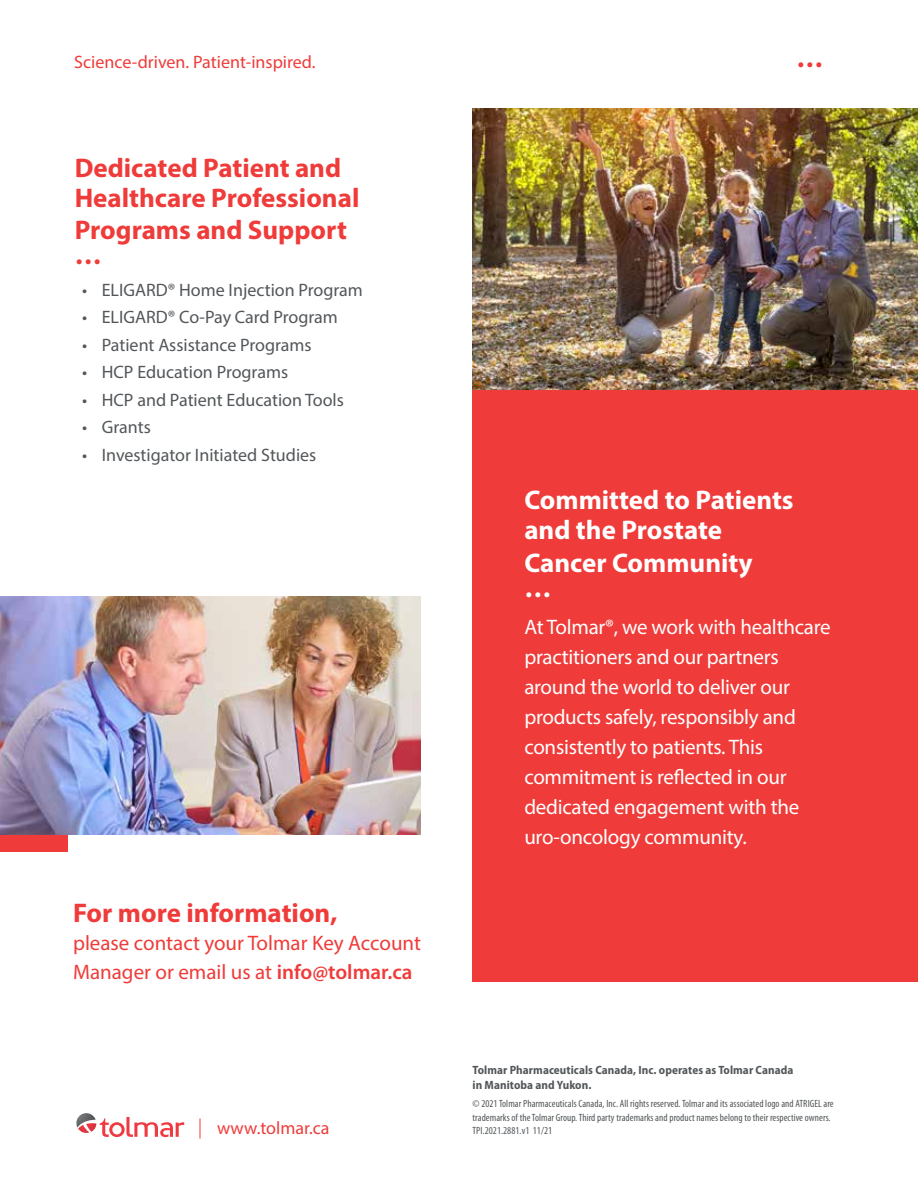
<style>
.page{position:relative;width:918px;height:1188px;background:#fff}
.page>*{position:absolute;margin:0;border:0;box-sizing:border-box;transform-origin:0 0}
.t1{font:700 27px/30px "Myriad Pro";color:#ef3b39}
.t2{font:700 27px/30px "Myriad Pro";color:#fff}
.t3{font:21px/30px "Myriad Pro";letter-spacing:-.01em;color:#fff}
.t4{font:21px/28.5px "Myriad Pro";color:#ef3b39}
.t5{font:18px "Myriad Pro";color:#53575a}
.t6{font:18px "Myriad Pro";color:#ef3b39}
.t7{font:700 semi-condensed 12px/15px "Myriad Pro";letter-spacing:.005em;color:#53575a}
.t8{font:condensed 10.5px/13.5px "Myriad Pro";letter-spacing:.005em;color:#53575a}
.s1{font-weight:600}
</style>
<div class="page">
<div style="left:472px;top:323px;width:446px;height:659px;background:#ef3b39"></div>
<div style="left:0;top:621px;width:67px;height:231px;background:#ef3b39"></div>
<svg style="left:76px;top:1113px;width:108px;height:24px"></svg>
<img style="left:472px;top:108px;width:446px;height:282px">
<img style="left:0;top:597px;width:420px;height:238px">
<svg style="left:200px;top:1118px;width:1px;height:20px"></svg>
<p class="t6" style="left:74px;top:50px;width:243px">Science-driven. Patient-inspired.</p>
<p class="t1" style="left:797px;top:42px;width:28px">…</p>
<p class="t1" style="left:75px;top:152px;width:286px">Dedicated Patient and<br>Healthcare Professional</p>
<p class="t1" style="left:75px;top:217px;width:274px;line-height:24.9px">Programs and Support …</p>
<p class="t5" style="left:82px;top:279px;width:282px">• ELIGARD® Home Injection Program</p>
<p class="t5" style="left:82px;top:306px;width:257px">• ELIGARD® Co-Pay Card Program</p>
<p class="t5" style="left:82px;top:334px;width:231px">• Patient Assistance Programs</p>
<p class="t5" style="left:82px;top:361px;width:207px">• HCP Education Programs</p>
<p class="t5" style="left:82px;top:389px;width:263px">• HCP and Patient Education Tools</p>
<p class="t5" style="left:82px;top:416px;width:70px">• Grants</p>
<p class="t5" style="left:82px;top:444px;width:236px">• Investigator Initiated Studies</p>
<p class="t1" style="left:73px;top:897px;width:266px">For more information,</p>
<p class="t4" style="left:73px;top:929px;width:350px">please contact your Tolmar Key Account<br>Manager or email us at <span class="s1">info@tolmar.ca</span></p>
<p class="t6" style="left:217px;top:1117px;width:114px">www.tolmar.ca</p>
<p class="t2" style="left:524px;top:485px;width:271px">Committed to Patients and the Prostate</p>
<p class="t2" style="left:524px;top:549px;width:230px;line-height:24.9px">Cancer Community …</p>
<p class="t3" style="left:524px;top:612px;width:308px">At Tolmar®, we work with healthcare practitioners and our partners around the world to deliver our products safely, responsibly and consistently to patients. This commitment is reflected in our dedicated engagement with the uro-oncology community.</p>
<p class="t7" style="left:472px;top:1062px;width:322px">Tolmar Pharmaceuticals Canada, Inc. operates as Tolmar Canada in Manitoba and Yukon.</p>
<p class="t8" style="left:472px;top:1097px;width:363px">© 2021 Tolmar Pharmaceuticals Canada, Inc. All rights reserved. Tolmar and its associated logo and ATRIGEL are trademarks of the Tolmar Group. Third party trademarks and product names belong to their respective owners.<br>TPI.2021.2881.v1 11/21</p>
</div>
